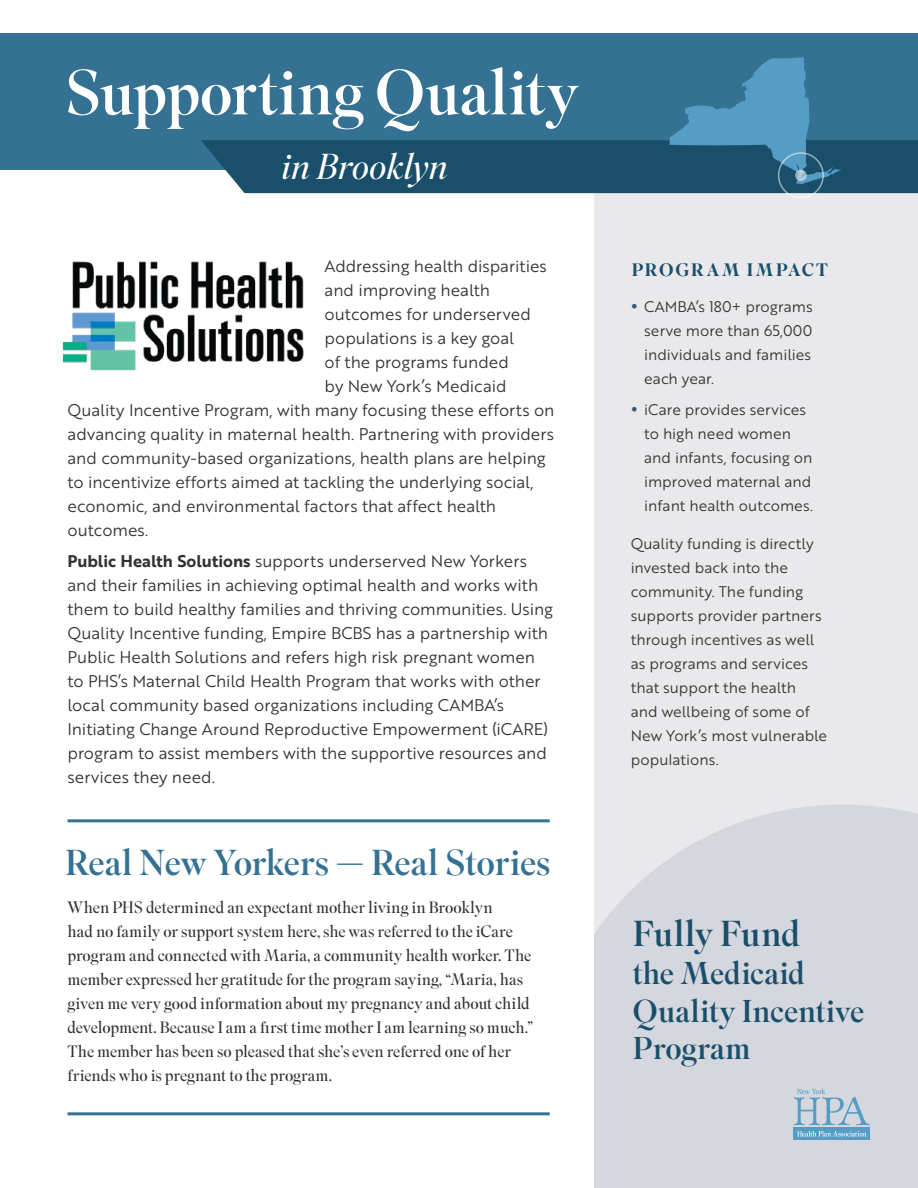
<style>
.page{position:relative;width:918px;height:1188px;background:#fff}
.page>*{position:absolute;margin:0;border:0;box-sizing:border-box;transform-origin:0 0}
.t1{font:63px "Superior Title";letter-spacing:-.01em;color:#fff}
.t2{font:36px "Superior Title";letter-spacing:-.02em;color:#347192}
.t3{font:italic 300 36px "Superior Title";letter-spacing:-.01em;color:#fff}
.t4{font:36px "Superior Title";letter-spacing:-.025em;color:#1a4f6b}
.t5{font:31.5px/37.8px "Superior Title";letter-spacing:-.005em;color:#1a4f6b}
.t6{font:500 18px "Superior Title";letter-spacing:.1em;color:#1a4f6b}
.t7{font:16.5px/24px "Brother 1816 Book";color:#343231}
.t8{font:300 16.5px/24px "Superior Title";letter-spacing:-.01em;color:#343231}
.t9{font:15px/24px "Brother 1816 Book";letter-spacing:.005em;color:#343231}
.s1{font-family:"Brother 1816 Bold"}
</style>
<div class="page">
<div style="left:594px;top:193px;width:324px;height:995px;background:#e9e9ec"></div>
<svg style="left:594px;top:805px;width:324px;height:383px;background:#d6d8df"></svg>
<div style="left:0;top:33px;width:918px;height:136px;background:#347192"></div>
<div style="left:794px;top:1128px;width:76px;height:12px;background:#559dc5"></div>
<svg style="left:797px;top:1131px;width:70px;height:6px"></svg>
<svg style="left:794px;top:1088px;width:76px;height:37px;background:#b6c9d7"></svg>
<img style="left:62px;top:261px;width:242px;height:110px">
<hr style="left:68px;top:819px;width:482px;height:3px;background:#347192">
<hr style="left:68px;top:1112px;width:482px;height:3px;background:#347192">
<svg style="left:201px;top:57px;width:717px;height:136px"></svg>
<svg style="left:795px;top:170px;width:12px;height:11px"></svg>
<div style="left:778px;top:152px;width:46px;height:46px;border:2px solid #fff;border-radius:50%"></div>
<h1 class="t1" style="left:65px;top:55px;width:516px">Supporting Quality</h1>
<h2 class="t3" style="left:281px;top:145px;width:168px">in Brooklyn</h2>
<p class="t7" style="left:325px;top:254px;width:224px">Addressing health disparities</p>
<p class="t6" style="left:632px;top:259px;width:197px">PROGRAM IMPACT</p>
<p class="t7" style="left:325px;top:278px;width:167px">and improving health</p>
<p class="t7" style="left:325px;top:302px;width:208px">outcomes for underserved</p>
<p class="t7" style="left:325px;top:326px;width:191px">populations is a key goal</p>
<p class="t7" style="left:325px;top:350px;width:186px">of the programs funded</p>
<p class="t7" style="left:325px;top:374px;width:184px">by New York’s Medicaid</p>
<p class="t7" style="left:67px;top:398px;width:488px">Quality Incentive Program, with many focusing these efforts on</p>
<p class="t7" style="left:67px;top:422px;width:488px">advancing quality in maternal health. Partnering with providers</p>
<p class="t7" style="left:67px;top:446px;width:480px">and community-based organizations, health plans are helping</p>
<p class="t7" style="left:67px;top:470px;width:468px">to incentivize efforts aimed at tackling the underlying social,</p>
<p class="t7" style="left:67px;top:494px;width:430px">economic, and environmental factors that affect health</p>
<p class="t7" style="left:67px;top:518px;width:82px">outcomes.</p>
<p class="t7" style="left:67px;top:548px;width:487px"><span class="s1">Public Health Solutions</span> supports underserved New Yorkers and their families in achieving optimal health and works with them to build healthy families and thriving communities. Using Quality Incentive funding, Empire BCBS has a partnership with Public Health Solutions and refers high risk pregnant women to PHS’s Maternal Child Health Program that works with other local community based organizations including CAMBA’s Initiating Change Around Reproductive Empowerment (iCARE) program to assist members with the supportive resources and services they need.</p>
<p class="t9" style="left:644px;top:295px;width:170px;text-align:justify">CAMBA’s 180+ programs serve more than 65,000 individuals and families each year.</p>
<p class="t9" style="left:644px;top:397px;width:170px">iCare provides services to high need women and infants, focusing on improved maternal and infant health outcomes.</p>
<p class="t9" style="left:631px;top:531px;width:198px">Quality funding is directly invested back into the community. The funding supports provider partners through incentives as well as programs and services that support the health<br>and wellbeing of some of<br>New York’s most vulnerable populations.</p>
<h2 class="t2" style="left:65px;top:841px;width:487px">Real New Yorkers — Real Stories</h2>
<p class="t8" style="left:67px;top:896px;width:468px">When PHS determined an expectant mother living in Brooklyn<br>had no family or support system here, she was referred to the iCare program and connected with Maria, a community health worker. The member expressed her gratitude for the program saying, “Maria, has given me very good information about my pregnancy and about child development. Because I am a first time mother I am learning so much.” The member has been so pleased that she’s even referred one of her friends who is pregnant to the program.</p>
<h2 class="t4" style="left:633px;top:912px;width:169px">Fully Fund</h2>
<h3 class="t5" style="left:633px;top:955px;width:233px">the Medicaid<br>Quality Incentive<br>Program</h3>
</div>
